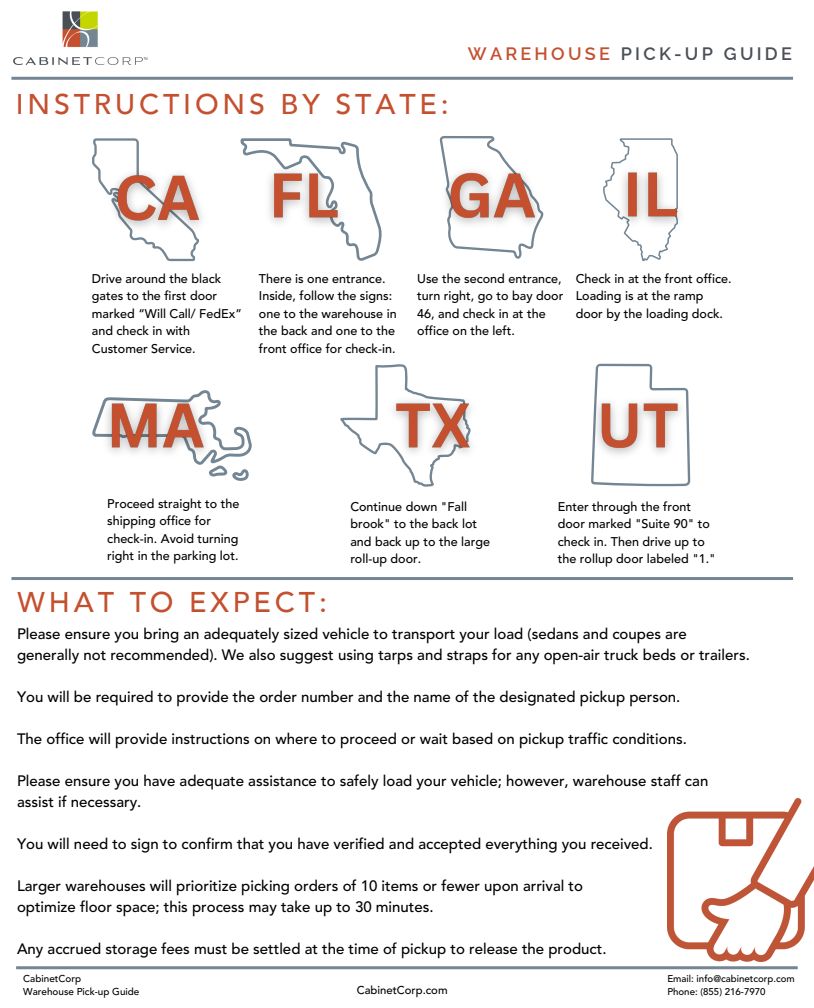
<style>
.page{position:relative;width:814px;height:1008px;background:#fff}
.page>*{position:absolute;margin:0;border:0;box-sizing:border-box;transform-origin:0 0}
.t1{font:500 28.5px "Avenir";letter-spacing:.135em;color:#c4502f}
.t2{font:600 18px "Raleway";letter-spacing:.18em;color:#4a4f55}
.t3{font:500 15px/21px "Avenir LT Std";color:#000}
.t4{font:500 12.6px/17.6px "Avenir LT Std";color:#000}
.t5{font:500 11.3px "Avenir LT Std";color:#000}
.t6{font:500 9.9px "Avenir LT Std";color:#000}
.t7{font:500 9.7px "Avenir LT Std";color:#000}
.s1{color:#c4502f}
</style>
<div class="page">
<svg style="left:92px;top:138px;width:107px;height:123px"></svg>
<svg style="left:240px;top:138px;width:142px;height:123px"></svg>
<svg style="left:440px;top:136px;width:95px;height:123px"></svg>
<svg style="left:92px;top:401px;width:160px;height:80px"></svg>
<svg style="left:603px;top:138px;width:74px;height:123px"></svg>
<svg style="left:591px;top:364px;width:99px;height:123px"></svg>
<svg style="left:340px;top:364px;width:94px;height:123px"></svg>
<hr style="left:16px;top:966px;width:781px;height:3px;background:#748693">
<img style="left:13px;top:11px;width:135px;height:54px">
<hr style="left:11px;top:77px;width:782px;height:3px;background:#748693">
<hr style="left:11px;top:577px;width:782px;height:3px;background:#748693">
<img style="left:667px;top:798px;width:147px;height:164px">
<img style="left:103px;top:156px;width:99px;height:82px">
<img style="left:97px;top:390px;width:123px;height:76px">
<img style="left:381px;top:384px;width:90px;height:82px">
<img style="left:591px;top:384px;width:99px;height:82px">
<img style="left:259px;top:153px;width:93px;height:82px">
<img style="left:440px;top:153px;width:104px;height:82px">
<img style="left:614px;top:153px;width:66px;height:82px">
<h2 class="t1" style="left:16px;top:86px;width:434px">INSTRUCTIONS BY STATE:</h2>
<h5 class="t2" style="left:468px;top:43px;width:326px"><span class="s1">WAREHOUSE</span> PICK-UP GUIDE</h5>
<h5 class="t4" style="left:92px;top:271px;width:152px">Drive around the black gates to the first door marked “Will Call/ FedEx” and check in with<br>Customer Service.</h5>
<h5 class="t4" style="left:259px;top:271px;width:139px">There is one entrance.<br>Inside, follow the signs: one to the warehouse in the back and one to the front office for check-in.</h5>
<h5 class="t4" style="left:417px;top:271px;width:148px">Use the second entrance, turn right, go to bay door<br>46, and check in at the office on the left.</h5>
<h5 class="t4" style="left:576px;top:271px;width:157px">Check in at the front office.<br>Loading is at the ramp door by the loading dock.</h5>
<p class="t4" style="left:107px;top:496px;width:134px">Proceed straight to the shipping office for check-in. Avoid turning right in the parking lot.</p>
<p class="t4" style="left:350px;top:498px;width:141px">Continue down "Fall brook" to the back lot and back up to the large roll-up door.</p>
<p class="t4" style="left:558px;top:498px;width:159px">Enter through the front door marked "Suite 90" to check in. Then drive up to the rollup door labeled "1."</p>
<p class="t1" style="left:18px;top:583px;width:311px">WHAT TO EXPECT:</p>
<h2 class="t3" style="left:17px;top:625px;width:734px">Please ensure you bring an adequately sized vehicle to transport your load (sedans and coupes are generally not recommended). We also suggest using tarps and straps for any open-air truck beds or trailers.</h2>
<h4 class="t3" style="left:17px;top:688px;width:665px">You will be required to provide the order number and the name of the designated pickup person.</h4>
<h4 class="t3" style="left:17px;top:730px;width:671px">The office will provide instructions on where to proceed or wait based on pickup traffic conditions.</h4>
<h4 class="t3" style="left:17px;top:772px;width:693px">Please ensure you have adequate assistance to safely load your vehicle; however, warehouse staff can assist if necessary.</h4>
<h4 class="t3" style="left:17px;top:835px;width:637px">You will need to sign to confirm that you have verified and accepted everything you received.</h4>
<h4 class="t3" style="left:17px;top:877px;width:567px">Larger warehouses will prioritize picking orders of 10 items or fewer upon arrival to optimize floor space; this process may take up to 30 minutes.</h4>
<h4 class="t3" style="left:17px;top:940px;width:591px">Any accrued storage fees must be settled at the time of pickup to release the product.</h4>
<p class="t6" style="left:23px;top:974px;width:59px">CabinetCorp</p>
<p class="t6" style="left:23px;top:988px;width:118px">Warehouse Pick-up Guide</p>
<p class="t5" style="left:357px;top:986px;width:92px">CabinetCorp.com</p>
<h5 class="t7" style="left:667px;top:974px;width:129px">Email: info@cabinetcorp.com</h5>
<h5 class="t7" style="left:667px;top:987px;width:100px">Phone: (855) 216-7970</h5>
</div>
